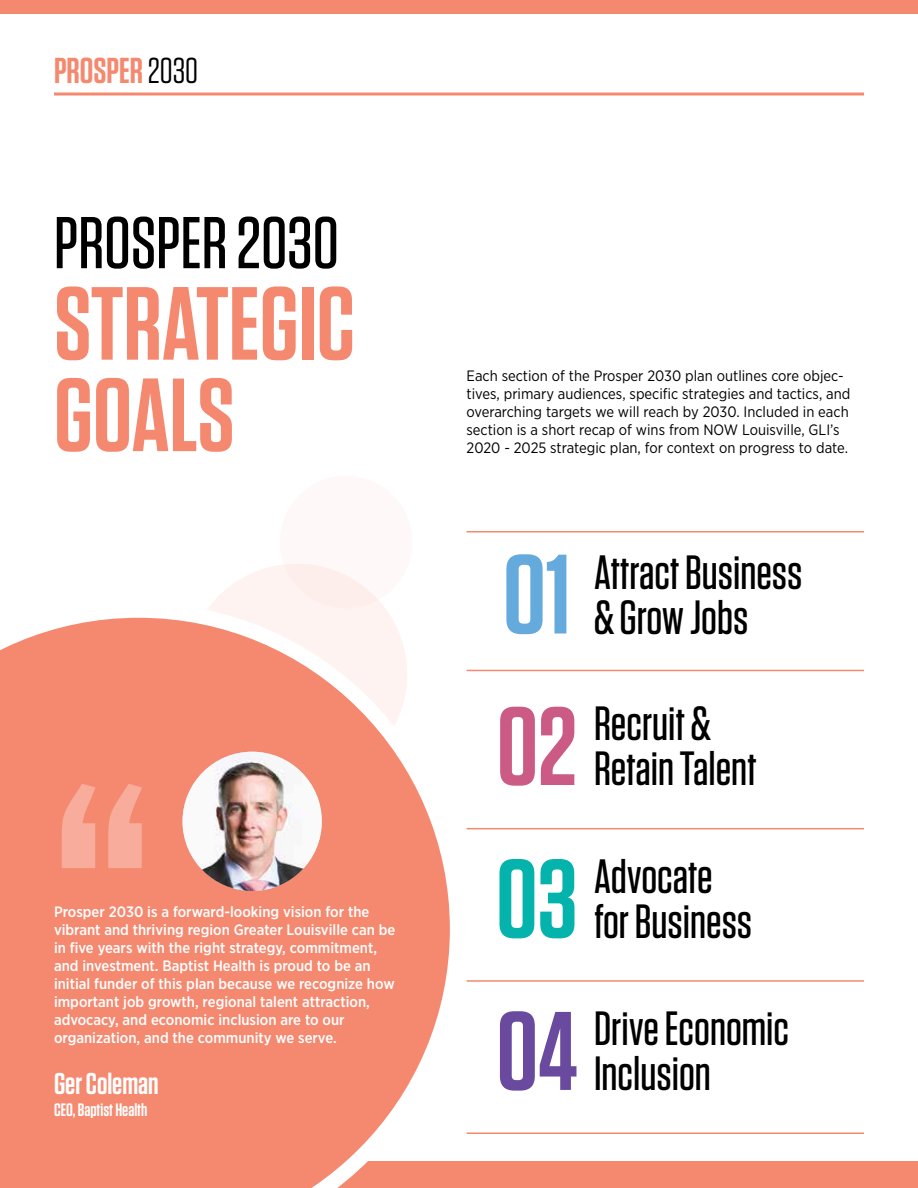
<style>
.page{position:relative;width:918px;height:1188px;background:#fff}
.page>*{position:absolute;margin:0;border:0;box-sizing:border-box;transform-origin:0 0}
.t1{font:600 337.5px "Tungsten";color:#f8ac9b}
.t2{font:600 112.2px "Tungsten";color:#64aadd}
.t3{font:600 111.45px "Tungsten";color:#05b3ad}
.t4{font:600 111.45px "Tungsten";color:#694a9e}
.t5{font:600 111px "Tungsten";color:#cb5a85}
.t6{font:600 103.65px/91.5px "Tungsten";color:#f58970}
.t7{font:500 73.2px "Tungsten";color:#000}
.t8{font:500 48px/45px "Tungsten";color:#000}
.t9{font:600 36px "Tungsten";color:#f58970}
.t10{font:600 30px "Tungsten";color:#fff}
.t11{font:600 18px "Tungsten";color:#fff}
.t12{font:500 15px/18px "Gotham Narrow";color:#fff}
.t13{font:15px/18px "Gotham Narrow";color:#000}
.s1{font-weight:400;color:#000}
</style>
<div class="page">
<svg style="left:213px;top:567px;width:60px;height:36px;fill:#fef3f1"></svg>
<svg style="left:273px;top:563px;width:108px;height:40px"></svg>
<div style="left:0;top:1161px;width:918px;height:27px;background:#f58970"></div>
<svg style="left:128px;top:603px;width:263px;height:15px"></svg>
<hr style="left:54px;top:93px;width:810px;height:3px;background:#f58970">
<svg style="left:0;top:618px;width:450px;height:570px;fill:#f58970"></svg>
<img style="left:183px;top:752px;width:139px;height:139px;border-radius:70px">
<hr style="left:467px;top:531px;width:397px;height:2px;background:#f58970">
<hr style="left:467px;top:670px;width:397px;height:1px;background:#f58970">
<hr style="left:467px;top:828px;width:397px;height:1px;background:#f58970">
<hr style="left:467px;top:980px;width:397px;height:2px;background:#f58970">
<hr style="left:467px;top:1132px;width:397px;height:2px;background:#f58970">
<div style="left:0;top:0;width:918px;height:14px;background:#f58970"></div>
<h3 class="t9" style="left:54px;top:51px;width:146px">PROSPER<span class="s1">2030</span></h3>
<h3 class="t7" style="left:54px;top:205px;width:286px">PROSPER 2030</h3>
<h3 class="t6" style="left:54px;top:280px;width:303px">STRATEGIC<br>GOALS</h3>
<h1 class="t1" style="left:54px;top:727px;width:98px">“</h1>
<p class="t12" style="left:54px;top:903px;width:343px">Prosper 2030 is a forward-looking vision for the vibrant and thriving region Greater Louisville can be in five years with the right strategy, commitment, and investment. Baptist Health is proud to be an initial funder of this plan because we recognize how important job growth, regional talent attraction, advocacy, and economic inclusion are to our organization, and the community we serve.</p>
<h3 class="t10" style="left:54px;top:1068px;width:106px">Ger Coleman</h3>
<p class="t11" style="left:54px;top:1100px;width:95px">CEO, Baptist Health</p>
<p class="t13" style="left:467px;top:366px;width:385px">Each section of the Prosper 2030 plan outlines core objec&shy;tives, primary audiences, specific strategies and tactics, and overarching targets we will reach by 2030. Included in each section is a short recap of wins from NOW Louisville, GLI’s 2020 - 2025 strategic plan, for context on progress to date.</p>
<h2 class="t2" style="left:503px;top:535px;width:69px">01</h2>
<h3 class="t8" style="left:594px;top:550px;width:210px">Attract Business &amp; Grow Jobs</h3>
<h3 class="t5" style="left:497px;top:688px;width:82px">02</h3>
<h3 class="t8" style="left:594px;top:702px;width:164px">Recruit &amp;<br>Retain Talent</h3>
<h3 class="t3" style="left:496px;top:840px;width:83px">03</h3>
<h3 class="t8" style="left:594px;top:855px;width:160px">Advocate for Business</h3>
<h3 class="t4" style="left:497px;top:993px;width:82px">04</h3>
<h3 class="t8" style="left:594px;top:1007px;width:197px">Drive Economic<br>Inclusion</h3>
</div>
